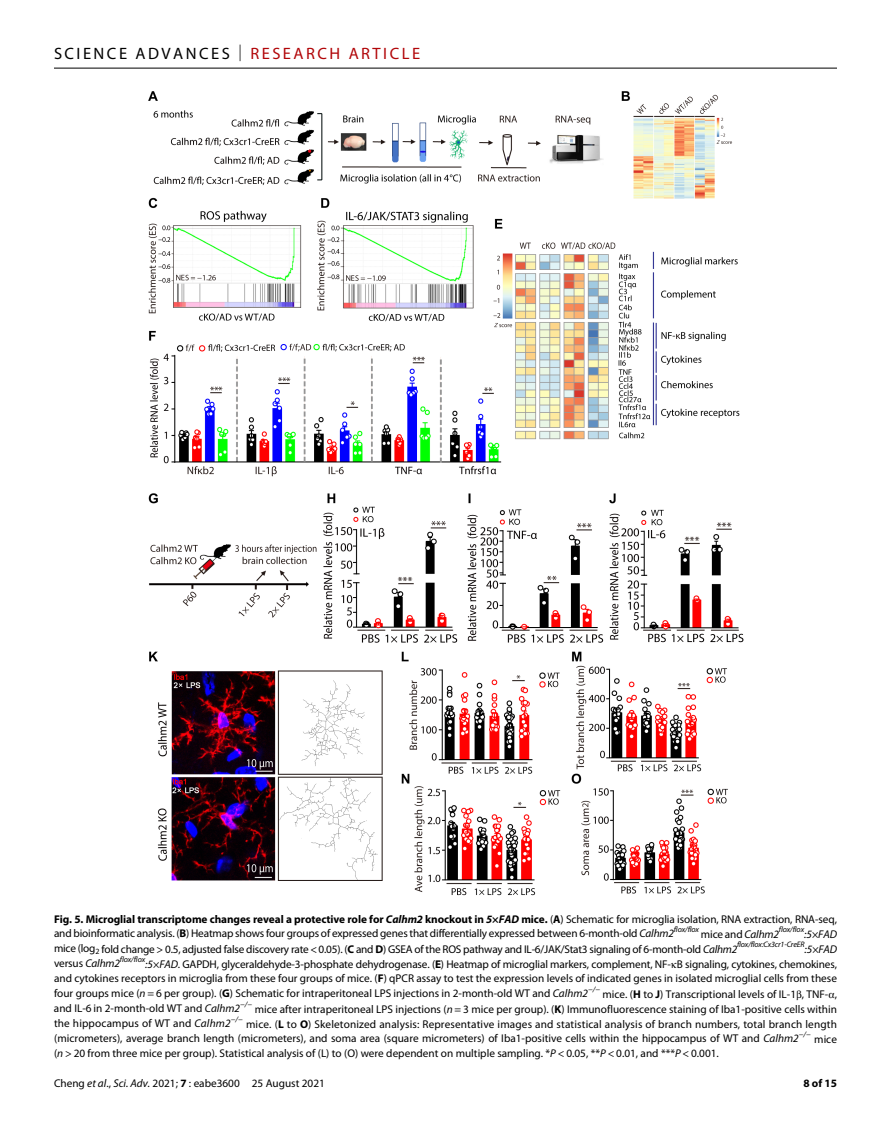
<style>
.page{position:relative;width:891px;height:1134px;background:#fff}
.page>*{position:absolute;margin:0;border:0;box-sizing:border-box;transform-origin:0 0}
.t1{font:16.5px "Myriad Pro";letter-spacing:.15em;color:#000}
.t2{font:11.25px/15px "Myriad Pro";color:#000;text-align:justify}
.t3{font:700 11.25px "Myriad Pro";color:#000}
.s1{font-weight:300}
.s2{color:#b10508}
.s3{font-weight:700}
.s4{font-weight:700;font-style:italic}
.s5{font-style:italic}
</style>
<div class="page">
<hr style="left:54px;top:68px;width:783px;height:1px;background:#000">
<img style="left:148px;top:91px;width:595px;height:804px">
<h1 class="t1" style="left:54px;top:40px;width:368px">SCIENCE ADVANCES <span class="s1">|</span> <span class="s2">RESEARCH ARTICLE</span></h1>
<p class="t2" style="left:54px;top:911px;width:785px"><span class="s3">Fig. 5. Microglial transcriptome changes reveal a protective role for</span> <span class="s4">Calhm2</span> <span class="s3">knockout in</span> <span class="s4">5×FAD</span> <span class="s3">mice.</span> (<span class="s3">A</span>) Schematic for microglia isolation, RNA extraction, RNA-seq, and bioinformatic analysis. (<span class="s3">B</span>) Heatmap shows four groups of expressed genes that differentially expressed between 6-month-old <span class="s5">Calhm2</span><sup>flox/flox</sup> mice and <span class="s5">Calhm2</span><sup>flox/flox</sup><span class="s5">:5×FAD </span>mice (log<sub>2</sub> fold change &gt; 0.5, adjusted false discovery rate&lt;0.05). (<span class="s3">C</span> and <span class="s3">D</span>) GSEA of the ROS pathway and IL-6/JAK/Stat3 signaling of 6-month-old <span class="s5">Calhm2</span><sup>flox/flox:Cx3cr1-CreER</sup><span class="s5">:5×FAD </span>versus <span class="s5">Calhm2</span><sup>flox/flox</sup><span class="s5">:5×FAD</span>. GAPDH, glyceraldehyde-3-phosphate dehydrogenase. (<span class="s3">E</span>) Heatmap of microglial markers, complement, NF- B signaling, cytokines, chemokines, and cytokines receptors in microglia from these four groups of mice. (<span class="s3">F</span>) qPCR assay to test the expression levels of indicated genes in isolated microglial cells from these four groups mice (<span class="s5">n</span> = 6 per group). (<span class="s3">G</span>) Schematic for intraperitoneal LPS injections in 2-month-old WT and <span class="s5">Calhm2</span><sup>−/−</sup> mice. (<span class="s3">H</span> to <span class="s3">J</span>) Transcriptional levels of IL-1 , TNF- , and IL-6 in 2-month-old WT and <span class="s5">Calhm2</span><sup>−/−</sup> mice after intraperitoneal LPS injections (<span class="s5">n</span> = 3 mice per group). (<span class="s3">K</span>) Immunofluorescence staining of Iba1-positive cells within the hippocampus of WT and <span class="s5">Calhm2</span><sup>−/−</sup> mice. (<span class="s3">L</span> to <span class="s3">O</span>) Skeletonized analysis: Representative images and statistical analysis of branch numbers, total branch length (micrometers), average branch length (micrometers), and soma area (square micrometers) of Iba1-positive cells within the hippocampus of WT and <span class="s5">Calhm2</span><sup>−/−</sup> mice (<span class="s5">n</span> &gt; 20 from three mice per group). Statistical analysis of (L) to (O) were dependent on multiple sampling. *<span class="s5">P</span> &lt; 0.05, **<span class="s5">P</span> &lt; 0.01, and ***<span class="s5">P</span> &lt; 0.001.</p>
<p class="t2" style="left:54px;top:1076px;width:272px">Cheng <span class="s5">et al</span>., <span class="s5">Sci. Adv.</span> 2021; <span class="s3">7</span> : eabe3600 25 August 2021</p>
<p class="t3" style="left:803px;top:1074px;width:35px">8 of 15</p>
</div>
